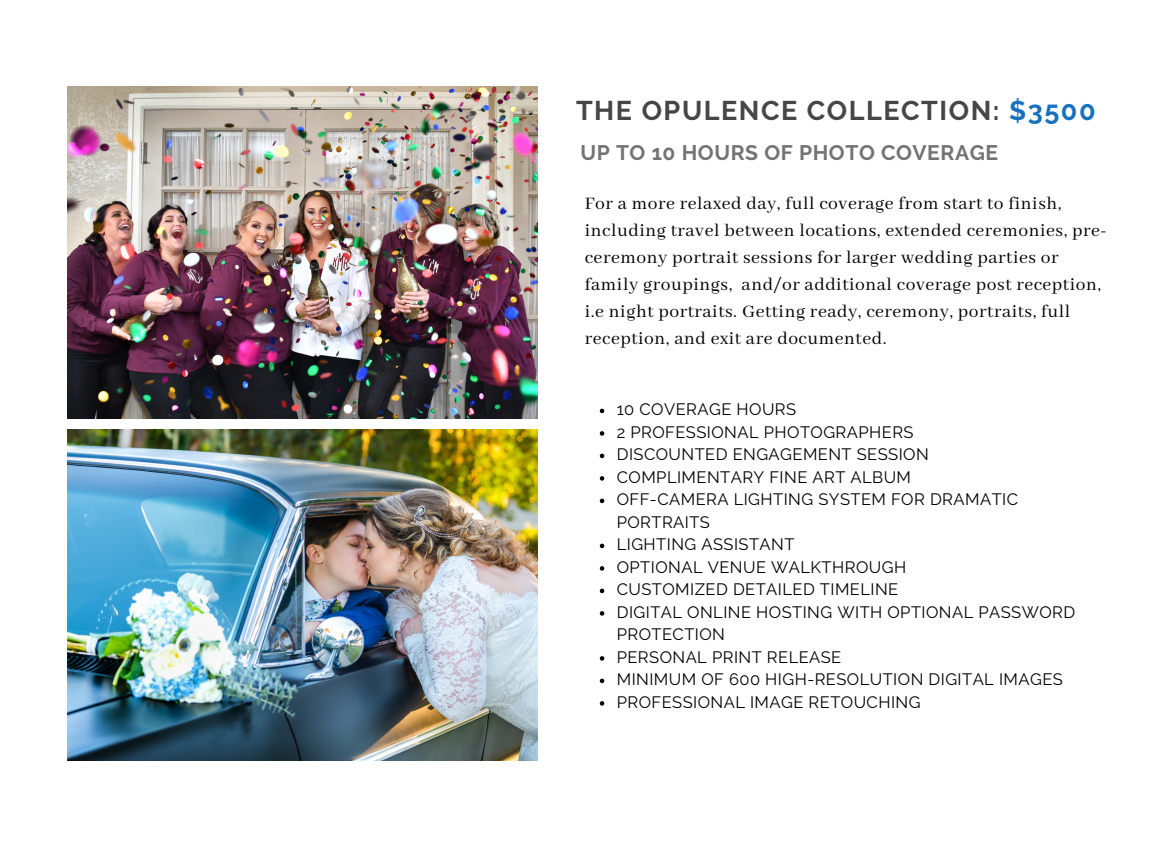
<style>
.page{position:relative;width:1152px;height:864px;background:#fff}
.page>*{position:absolute;margin:0;border:0;box-sizing:border-box;transform-origin:0 0}
.t1{font:700 27px "Raleway";letter-spacing:.055em;color:#474545}
.t2{font:700 21px "Raleway";letter-spacing:.03em;color:#737373}
.t3{font:19.5px/27px "Abhaya Libre";letter-spacing:.03em;color:#000}
.t4{font:16.5px/22.5px "Raleway";letter-spacing:.03em;color:#000}
.s1{color:#1771bd}
</style>
<div class="page">
<img style="left:67px;top:86px;width:471px;height:332px">
<img style="left:67px;top:430px;width:471px;height:330px">
<svg style="left:600px;top:409px;width:4px;height:4px"></svg>
<svg style="left:600px;top:431px;width:4px;height:5px"></svg>
<svg style="left:600px;top:454px;width:4px;height:4px"></svg>
<svg style="left:600px;top:476px;width:4px;height:5px"></svg>
<svg style="left:600px;top:499px;width:4px;height:4px"></svg>
<svg style="left:600px;top:544px;width:4px;height:4px"></svg>
<svg style="left:600px;top:566px;width:4px;height:5px"></svg>
<svg style="left:600px;top:589px;width:4px;height:4px"></svg>
<svg style="left:600px;top:611px;width:4px;height:5px"></svg>
<svg style="left:600px;top:656px;width:4px;height:5px"></svg>
<svg style="left:600px;top:679px;width:4px;height:4px"></svg>
<svg style="left:600px;top:701px;width:4px;height:5px"></svg>
<p class="t1" style="left:576px;top:95px;width:521px">THE OPULENCE COLLECTION: <span class="s1">$3500</span></p>
<p class="t2" style="left:580px;top:141px;width:419px">UP TO 10 HOURS OF PHOTO COVERAGE</p>
<p class="t3" style="left:585px;top:191px;width:524px">For a more relaxed day, full coverage from start to finish, including travel between locations, extended ceremonies, pre&shy;ceremony portrait sessions for larger wedding parties or family groupings, and/or additional coverage post reception, i.e night portraits. Getting ready, ceremony, portraits, full reception, and exit are documented.</p>
<p class="t4" style="left:617px;top:398px;width:181px">10 COVERAGE HOURS</p>
<p class="t4" style="left:617px;top:421px;width:298px">2 PROFESSIONAL PHOTOGRAPHERS</p>
<p class="t4" style="left:617px;top:443px;width:314px">DISCOUNTED ENGAGEMENT SESSION</p>
<p class="t4" style="left:617px;top:466px;width:296px">COMPLIMENTARY FINE ART ALBUM</p>
<p class="t4" style="left:617px;top:488px;width:403px">OFF-CAMERA LIGHTING SYSTEM FOR DRAMATIC<br>PORTRAITS</p>
<p class="t4" style="left:617px;top:533px;width:179px">LIGHTING ASSISTANT</p>
<p class="t4" style="left:617px;top:556px;width:291px">OPTIONAL VENUE WALKTHROUGH</p>
<p class="t4" style="left:617px;top:578px;width:283px">CUSTOMIZED DETAILED TIMELINE</p>
<p class="t4" style="left:617px;top:601px;width:460px">DIGITAL ONLINE HOSTING WITH OPTIONAL PASSWORD<br>PROTECTION</p>
<p class="t4" style="left:617px;top:646px;width:226px">PERSONAL PRINT RELEASE</p>
<p class="t4" style="left:617px;top:668px;width:448px">MINIMUM OF 600 HIGH-RESOLUTION DIGITAL IMAGES</p>
<p class="t4" style="left:617px;top:691px;width:305px">PROFESSIONAL IMAGE RETOUCHING</p>
</div>
